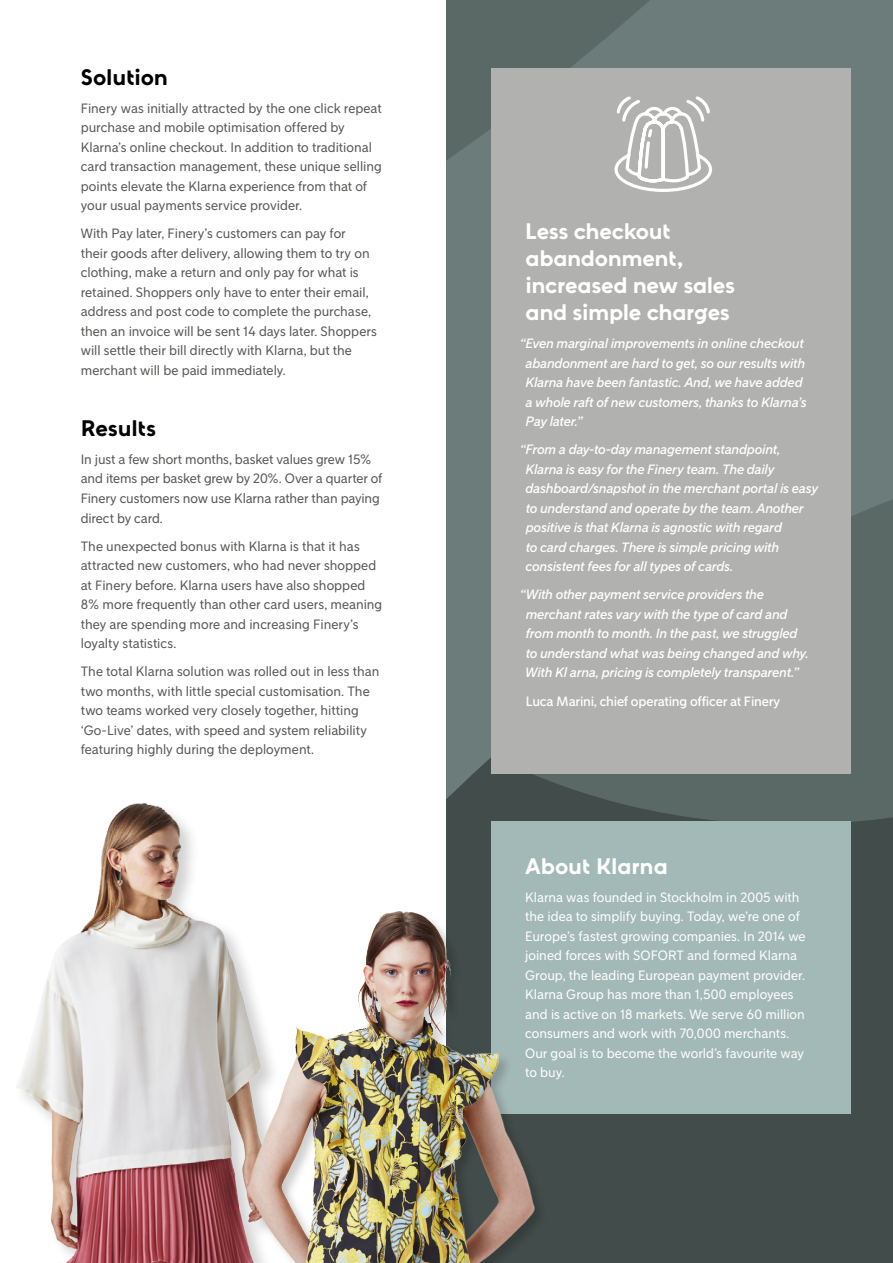
<style>
.page{position:relative;width:893px;height:1263px;background:#fff}
.page>*{position:absolute;margin:0;border:0;box-sizing:border-box;transform-origin:0 0}
.Subhead{font:700 22.5px/27px "Klarna Headline";letter-spacing:-.015em;color:#fff}
.Subhead-2{font:700 22.5px "Klarna Headline";letter-spacing:-.01em;color:#000}
.Body_Copy{font:13.5px/19.5px "Klarna Sans";color:#575756}
.Body_Copy-2{font:italic 500 13.5px/19.5px "Klarna Sans";letter-spacing:-.015em;color:#fff}
.Body_Copy-3{font:13.5px/19.5px "Klarna Sans";color:#fff}
.Body_Copy-4{font:500 13.5px "Klarna Sans";letter-spacing:-.015em;color:#fff}
</style>
<div class="page">
<div style="left:548px;top:934px;width:345px;height:329px;background:#424c4a"></div>
<svg style="left:446px;top:0;width:447px;height:934px;background:#61706d"></svg>
<div style="left:491px;top:820px;width:359px;height:293px;background:#a3b9b7"></div>
<div style="left:491px;top:68px;width:359px;height:705px;background:#b1b1b0"></div>
<svg style="left:614px;top:96px;width:98px;height:96px"></svg>
<img style="left:16px;top:803px;width:217px;height:460px">
<img style="left:233px;top:893px;width:314px;height:370px">
<p class="Subhead-2" style="left:81px;top:63px;width:89px">Solution</p>
<p class="Body_Copy" style="left:81px;top:98px;width:302px">Finery was initially attracted by the one click repeat purchase and mobile optimisation offered by Klarna’s online checkout. In addition to traditional card transaction management, these unique selling points elevate the Klarna experience from that of your usual payments service provider.</p>
<p class="Body_Copy" style="left:81px;top:224px;width:298px">With Pay later, Finery’s customers can pay for<br>their goods after delivery, allowing them to try on clothing, make a return and only pay for what is retained. Shoppers only have to enter their email, address and post code to complete the purchase, then an invoice will be sent 14 days later. Shoppers will settle their bill directly with Klarna, but the merchant will be paid immediately.</p>
<p class="Subhead-2" style="left:81px;top:414px;width:77px">Results</p>
<p class="Body_Copy" style="left:81px;top:449px;width:303px">In just a few short months, basket values grew 15% and items per basket grew by 20%. Over a quarter of Finery customers now use Klarna rather than paying direct by card.</p>
<p class="Body_Copy" style="left:81px;top:536px;width:303px">The unexpected bonus with Klarna is that it has attracted new customers, who had never shopped at Finery before. Klarna users have also shopped 8% more frequently than other card users, meaning they are spending more and increasing Finery’s loyalty statistics.</p>
<p class="Body_Copy" style="left:81px;top:661px;width:300px">The total Klarna solution was rolled out in less than two months, with little special customisation. The two teams worked very closely together, hitting ‘Go-Live’ dates, with speed and system reliability featuring highly during the deployment.</p>
<p class="Subhead" style="left:525px;top:218px;width:212px">Less checkout abandonment, increased new sales and simple charges</p>
<p class="Body_Copy-2" style="left:525px;top:334px;width:283px;text-indent:-6px">“Even marginal improvements in online checkout abandonment are hard to get, so our results with Klarna have been fantastic. And, we have added a whole raft of new customers, thanks to Klarna’s Pay later.”</p>
<p class="Body_Copy-2" style="left:525px;top:440px;width:294px;text-indent:-6px">“From a day-to-day management standpoint, Klarna is easy for the Finery team. The daily dashboard/snapshot in the merchant portal is easy to understand and operate by the team. Another positive is that Klarna is agnostic with regard<br>to card charges. There is simple pricing with consistent fees for all types of cards.</p>
<p class="Body_Copy-2" style="left:525px;top:585px;width:285px;text-indent:-6px">“With other payment service providers the merchant rates vary with the type of card and from month to month. In the past, we struggled to understand what was being changed and why.<br>With Kl arna, pricing is completely transparent.”</p>
<p class="Body_Copy-4" style="left:526px;top:692px;width:256px">Luca Marini, chief operating officer at Finery</p>
<p class="Subhead" style="left:525px;top:852px;width:144px">About Klarna</p>
<p class="Body_Copy-3" style="left:525px;top:887px;width:282px">Klarna was founded in Stockholm in 2005 with the idea to simplify buying. Today, we’re one of Europe’s fastest growing companies. In 2014 we joined forces with SOFORT and formed Klarna Group, the leading European payment provider.<br>Klarna Group has more than 1,500 employees and is active on 18 markets. We serve 60 million consumers and work with 70,000 merchants.<br>Our goal is to become the world’s favourite way to buy.</p>
</div>
